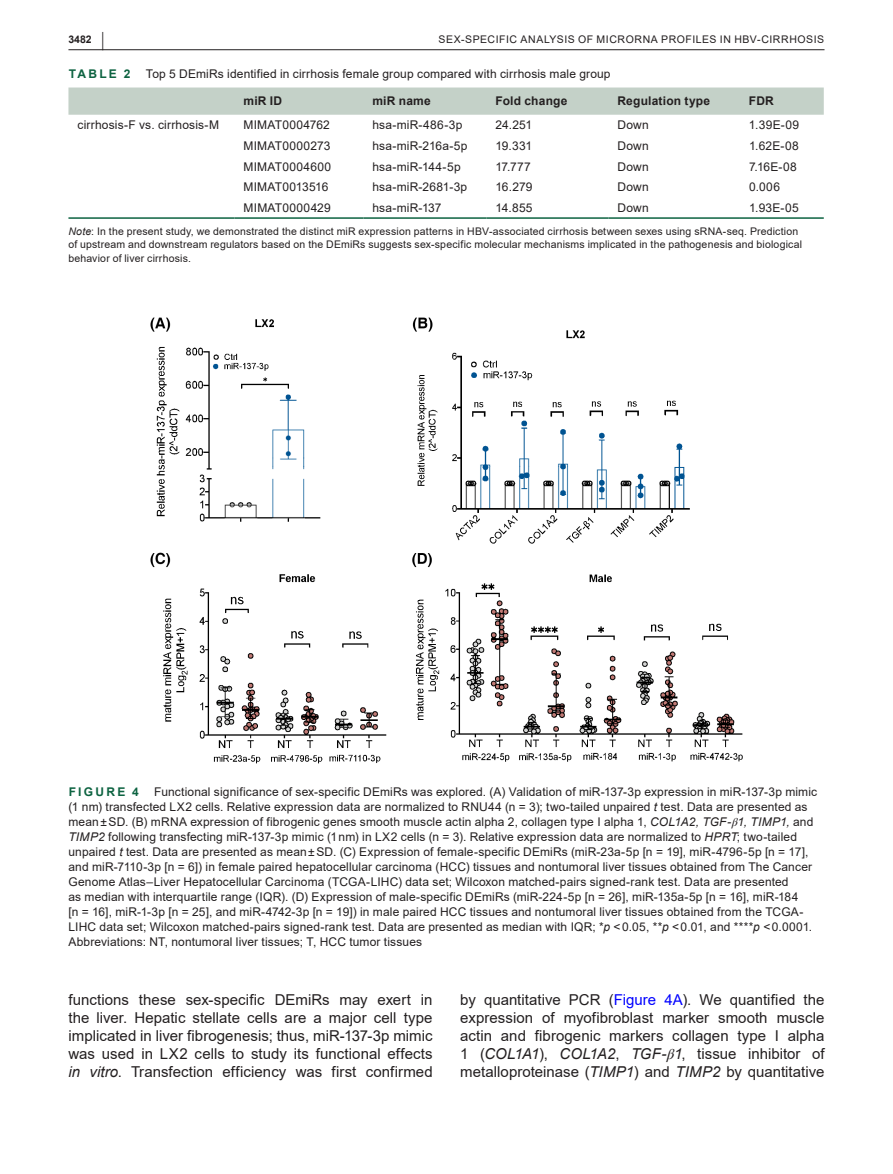
<style>
.page{position:relative;width:893px;height:1174px;background:#fff}
.page>*{position:absolute;margin:0;border:0;box-sizing:border-box;transform-origin:0 0}
.t1{font:15px/18px "Arial";color:#231f20;text-align:justify}
.t2{font:12px/15px "Arial";letter-spacing:.01em;color:#231f20}
.t3{font:700 12px "Arial";letter-spacing:.015em;color:#231f20}
.t4{font:700 12px "Arial";letter-spacing:.19em;color:#0d6341}
.t5{font:10.5px/13.5px "Arial";letter-spacing:.015em;color:#231f20}
.t6{font:10.5px "Arial";letter-spacing:.055em;color:#231f20}
.t7{font:700 10.5px "Arial";color:#231f20}
.s1{font-size:19.5px}
.s2{font-style:italic}
.s3{font-family:"STIX";font-style:italic}
.s4{color:#00f}
</style>
<div class="page">
<hr style="left:68px;top:49px;width:756px;height:1px;background:#231f20">
<svg style="left:68px;top:87px;width:756px;height:28px;background:#c5d2c9"></svg>
<hr style="left:68px;top:217px;width:167px;height:2px;background:#0d6341">
<hr style="left:235px;top:217px;width:128px;height:2px;background:#0d6341">
<hr style="left:363px;top:217px;width:123px;height:2px;background:#0d6341">
<hr style="left:486px;top:217px;width:122px;height:2px;background:#0d6341">
<hr style="left:608px;top:217px;width:132px;height:2px;background:#0d6341">
<hr style="left:740px;top:217px;width:84px;height:2px;background:#0d6341">
<img style="left:150px;top:317px;width:593px;height:447px">
<p class="t7" style="left:68px;top:32px;width:37px">3482 <span class="s1">|</span></p>
<p class="t6" style="left:438px;top:32px;width:387px">SEX-SPECIFIC ANALYSIS OF MICRORNA PROFILES IN HBV-CIRRHOSIS</p>
<p class="t4" style="left:69px;top:65px;width:63px">TABLE 2</p>
<p class="t2" style="left:146px;top:66px;width:466px">Top 5 DEmiRs identified in cirrhosis female group compared with cirrhosis male group</p>
<p class="t3" style="left:244px;top:93px;width:40px">miR ID</p>
<p class="t3" style="left:372px;top:93px;width:60px">miR name</p>
<p class="t3" style="left:495px;top:93px;width:74px">Fold change</p>
<p class="t3" style="left:617px;top:93px;width:94px">Regulation type</p>
<p class="t3" style="left:749px;top:93px;width:26px">FDR</p>
<p class="t2" style="left:77px;top:117px;width:143px">cirrhosis-F vs. cirrhosis-M</p>
<p class="t2" style="left:244px;top:117px;width:88px">MIMAT0004762</p>
<p class="t2" style="left:372px;top:117px;width:91px">hsa-miR-486-3p</p>
<p class="t2" style="left:495px;top:117px;width:38px">24.251</p>
<p class="t2" style="left:617px;top:117px;width:33px">Down</p>
<p class="t2" style="left:749px;top:117px;width:52px">1.39E-09</p>
<p class="t2" style="left:244px;top:138px;width:88px">MIMAT0000273</p>
<p class="t2" style="left:372px;top:138px;width:97px">hsa-miR-216a-5p</p>
<p class="t2" style="left:495px;top:138px;width:38px">19.331</p>
<p class="t2" style="left:617px;top:138px;width:33px">Down</p>
<p class="t2" style="left:749px;top:138px;width:51px">1.62E-08</p>
<p class="t2" style="left:244px;top:159px;width:89px">MIMAT0004600</p>
<p class="t2" style="left:372px;top:159px;width:90px">hsa-miR-144-5p</p>
<p class="t2" style="left:495px;top:159px;width:37px">17.777</p>
<p class="t2" style="left:617px;top:159px;width:33px">Down</p>
<p class="t2" style="left:749px;top:159px;width:49px">7.16E-08</p>
<p class="t2" style="left:244px;top:179px;width:86px">MIMAT0013516</p>
<p class="t2" style="left:372px;top:179px;width:96px">hsa-miR-2681-3p</p>
<p class="t2" style="left:495px;top:179px;width:39px">16.279</p>
<p class="t2" style="left:617px;top:179px;width:33px">Down</p>
<p class="t2" style="left:749px;top:179px;width:33px">0.006</p>
<p class="t2" style="left:244px;top:200px;width:89px">MIMAT0000429</p>
<p class="t2" style="left:372px;top:200px;width:71px">hsa-miR-137</p>
<p class="t2" style="left:495px;top:200px;width:39px">14.855</p>
<p class="t2" style="left:617px;top:200px;width:33px">Down</p>
<p class="t2" style="left:749px;top:200px;width:51px">1.93E-05</p>
<p class="t5" style="left:68px;top:224px;width:735px"><span class="s2">Note</span>: In the present study, we demonstrated the distinct miR expression patterns in HBV-associated cirrhosis between sexes using sRNA-seq. Prediction of upstream and downstream regulators based on the DEmiRs suggests sex-specific molecular mechanisms implicated in the pathogenesis and biological behavior of liver cirrhosis.</p>
<p class="t2" style="left:68px;top:784px;width:750px;text-indent:86px">Functional significance of sex-specific DEmiRs was explored. (A) Validation of miR-137-3p expression in miR-137-3p mimic (1 nm) transfected LX2 cells. Relative expression data are normalized to RNU44 (n = 3); two-tailed unpaired <span class="s2">t</span> test. Data are presented as mean±SD. (B) mRNA expression of fibrogenic genes smooth muscle actin alpha 2, collagen type I alpha 1, <span class="s2">COL1A2, TGF-</span><span class="s3">β</span><span class="s2">1, TIMP1,</span> and <span class="s2">TIMP2</span> following transfecting miR-137-3p mimic (1nm) in LX2 cells (n = 3). Relative expression data are normalized to <span class="s2">HPRT</span>; two-tailed unpaired <span class="s2">t</span> test. Data are presented as mean±SD. (C) Expression of female-specific DEmiRs (miR-23a-5p [n = 19], miR-4796-5p [n = 17], and miR-7110-3p [n = 6]) in female paired hepatocellular carcinoma (HCC) tissues and nontumoral liver tissues obtained from The Cancer Genome Atlas–Liver Hepatocellular Carcinoma (TCGA-LIHC) data set; Wilcoxon matched-pairs signed-rank test. Data are presented<br>as median with interquartile range (IQR). (D) Expression of male-specific DEmiRs (miR-224-5p [n = 26], miR-135a-5p [n = 16], miR-184<br>[n = 16], miR-1-3p [n = 25], and miR-4742-3p [n = 19]) in male paired HCC tissues and nontumoral liver tissues obtained from the TCGA-LIHC data set; Wilcoxon matched-pairs signed-rank test. Data are presented as median with IQR; *<span class="s2">p</span> &lt;0.05, **<span class="s2">p</span> &lt;0.01, and ****<span class="s2">p</span> &lt;0.0001.<br>Abbreviations: NT, nontumoral liver tissues; T, HCC tumor tissues</p>
<p class="t4" style="left:69px;top:783px;width:72px">FIGURE 4</p>
<p class="t1" style="left:68px;top:991px;width:366px">functions these sex-specific DEmiRs may exert in the liver. Hepatic stellate cells are a major cell type implicated in liver fibrogenesis; thus, miR-137-3p mimic was used in LX2 cells to study its functional effects <span class="s2">in vitro</span>. Transfection efficiency was first confirmed</p>
<p class="t1" style="left:460px;top:991px;width:366px">by quantitative PCR (<span class="s4">Figure 4A</span>). We quantified the expression of myofibroblast marker smooth muscle actin and fibrogenic markers collagen type I alpha 1 (<span class="s2">COL1A1</span>), <span class="s2">COL1A2</span>, <span class="s2">TGF-</span><span class="s3">β</span><span class="s2">1</span>, tissue inhibitor of metalloproteinase (<span class="s2">TIMP1</span>) and <span class="s2">TIMP2</span> by quantitative</p>
</div>
